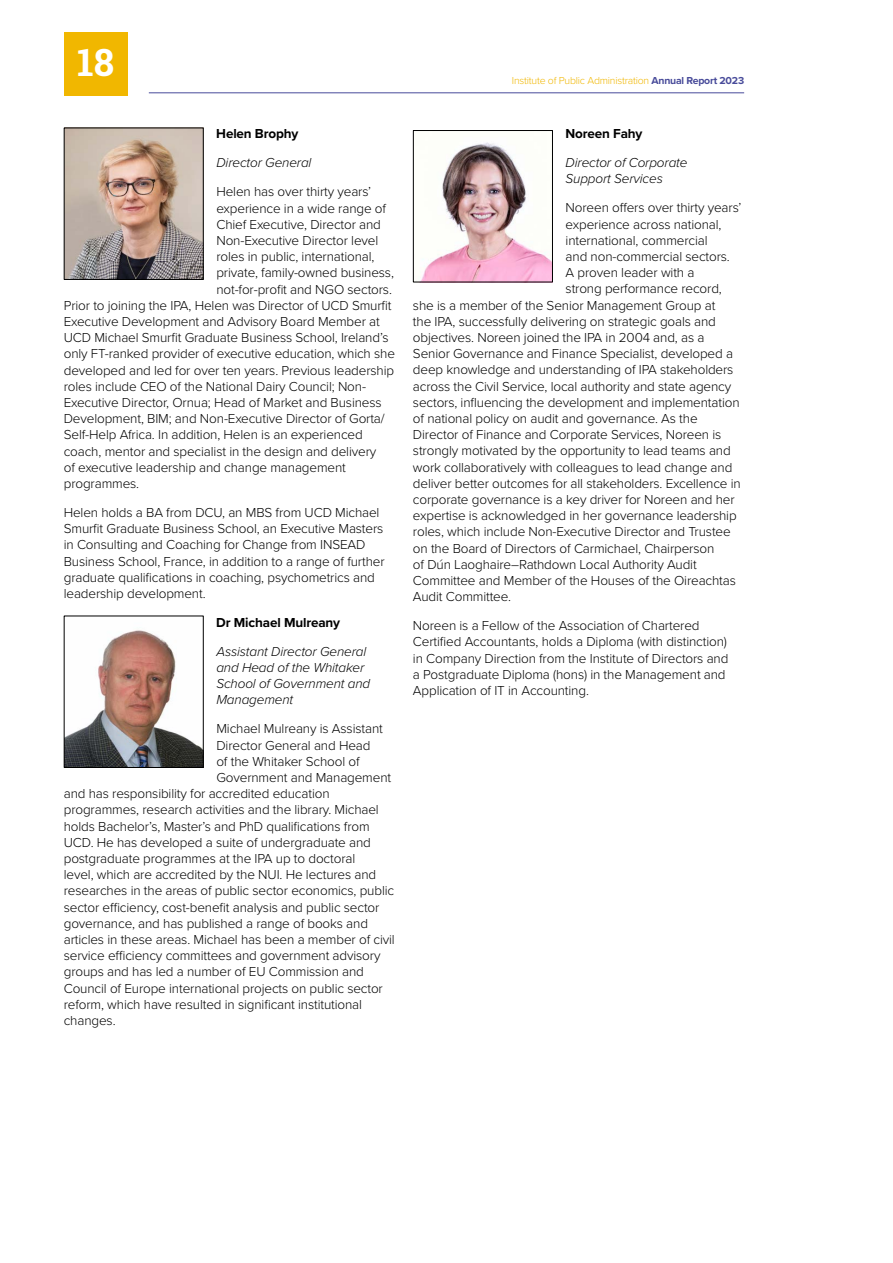
<style>
.page{position:relative;width:893px;height:1263px;background:#fff}
.page>*{position:absolute;margin:0;border:0;box-sizing:border-box;transform-origin:0 0}
.t1{font:700 37.5px "Roboto Slab";color:#fff}
.Body_9pt_light{font:300 13.5px/16.2px "Proxima Nova";letter-spacing:-.01em;color:#000}
.Body_9pt_bold{font:italic 300 13.5px/16.2px "Proxima Nova";letter-spacing:-.01em;color:#000}
.Body_9pt_bold-2{font:700 13.5px "Proxima Nova";letter-spacing:-.01em;color:#000}
.t2{font:300 10.5px "Proxima Nova";letter-spacing:-.02em;color:#f1b700}
.s1{font-weight:700;color:#484b9a}
</style>
<div class="page">
<hr style="left:149px;top:93px;width:595px;height:1px;background:#484b9a">
<div style="left:64px;top:33px;width:64px;height:63px;background:#f1b700"></div>
<img style="left:66px;top:130px;width:136px;height:148px">
<div style="left:64px;top:128px;width:140px;height:152px;border:1px solid #000"></div>
<img style="left:66px;top:630px;width:136px;height:136px">
<div style="left:64px;top:616px;width:140px;height:152px;border:1px solid #000"></div>
<img style="left:421px;top:142px;width:130px;height:138px">
<div style="left:413px;top:130px;width:140px;height:152px;border:1px solid #000"></div>
<h1 class="t1" style="left:77px;top:37px;width:38px">18</h1>
<p class="Body_9pt_bold-2" style="left:216px;top:124px;width:84px">Helen Brophy</p>
<p class="Body_9pt_bold" style="left:216px;top:154px;width:97px">Director General</p>
<p class="Body_9pt_light" style="left:216px;top:183px;width:156px">Helen has over thirty years’</p>
<p class="Body_9pt_light" style="left:216px;top:199px;width:171px">experience in a wide range of</p>
<p class="Body_9pt_light" style="left:216px;top:215px;width:166px">Chief Executive, Director and</p>
<p class="Body_9pt_light" style="left:216px;top:232px;width:163px">Non-Executive Director level</p>
<p class="Body_9pt_light" style="left:216px;top:248px;width:160px">roles in public, international,</p>
<p class="Body_9pt_light" style="left:216px;top:264px;width:179px">private, family-owned business,</p>
<p class="Body_9pt_light" style="left:216px;top:280px;width:177px">not-for-profit and NGO sectors.</p>
<p class="Body_9pt_light" style="left:64px;top:296px;width:329px">Prior to joining the IPA, Helen was Director of UCD Smurfit</p>
<p class="Body_9pt_light" style="left:64px;top:313px;width:317px">Executive Development and Advisory Board Member at</p>
<p class="Body_9pt_light" style="left:64px;top:329px;width:326px">UCD Michael Smurfit Graduate Business School, Ireland’s</p>
<p class="Body_9pt_light" style="left:64px;top:345px;width:333px">only FT-ranked provider of executive education, which she</p>
<p class="Body_9pt_light" style="left:64px;top:361px;width:332px">developed and led for over ten years. Previous leadership</p>
<p class="Body_9pt_light" style="left:64px;top:377px;width:304px">roles include CEO of the National Dairy Council; Non-</p>
<p class="Body_9pt_light" style="left:64px;top:394px;width:319px">Executive Director, Ornua; Head of Market and Business</p>
<p class="Body_9pt_light" style="left:64px;top:410px;width:322px">Development, BIM; and Non-Executive Director of Gorta/</p>
<p class="Body_9pt_light" style="left:64px;top:426px;width:300px">Self-Help Africa. In addition, Helen is an experienced</p>
<p class="Body_9pt_light" style="left:64px;top:442px;width:314px">coach, mentor and specialist in the design and delivery</p>
<p class="Body_9pt_light" style="left:64px;top:458px;width:284px">of executive leadership and change management</p>
<p class="Body_9pt_light" style="left:64px;top:475px;width:77px">programmes.</p>
<p class="Body_9pt_light" style="left:64px;top:504px;width:322px">Helen holds a BA from DCU, an MBS from UCD Michael Smurfit Graduate Business School, an Executive Masters in Consulting and Coaching for Change from INSEAD Business School, France, in addition to a range of further graduate qualifications in coaching, psychometrics and leadership development.</p>
<p class="Body_9pt_bold-2" style="left:216px;top:612px;width:125px">Dr Michael Mulreany</p>
<p class="Body_9pt_bold" style="left:216px;top:642px;width:155px">Assistant Director General and Head of the Whitaker<br>School of Government and<br>Management</p>
<p class="Body_9pt_light" style="left:216px;top:720px;width:168px">Michael Mulreany is Assistant</p>
<p class="Body_9pt_light" style="left:216px;top:736px;width:156px">Director General and Head</p>
<p class="Body_9pt_light" style="left:216px;top:752px;width:145px">of the Whitaker School of</p>
<p class="Body_9pt_light" style="left:216px;top:769px;width:176px">Government and Management</p>
<p class="Body_9pt_light" style="left:64px;top:785px;width:267px">and has responsibility for accredited education</p>
<p class="Body_9pt_light" style="left:64px;top:801px;width:317px">programmes, research activities and the library. Michael</p>
<p class="Body_9pt_light" style="left:64px;top:817px;width:307px">holds Bachelor’s, Master’s and PhD qualifications from</p>
<p class="Body_9pt_light" style="left:64px;top:833px;width:309px">UCD. He has developed a suite of undergraduate and</p>
<p class="Body_9pt_light" style="left:64px;top:850px;width:293px">postgraduate programmes at the IPA up to doctoral</p>
<p class="Body_9pt_light" style="left:64px;top:866px;width:314px">level, which are accredited by the NUI. He lectures and</p>
<p class="Body_9pt_light" style="left:64px;top:882px;width:332px">researches in the areas of public sector economics, public</p>
<p class="Body_9pt_light" style="left:64px;top:898px;width:317px">sector efficiency, cost-benefit analysis and public sector</p>
<p class="Body_9pt_light" style="left:64px;top:914px;width:306px">governance, and has published a range of books and</p>
<p class="Body_9pt_light" style="left:64px;top:931px;width:332px">articles in these areas. Michael has been a member of civil</p>
<p class="Body_9pt_light" style="left:64px;top:947px;width:318px">service efficiency committees and government advisory</p>
<p class="Body_9pt_light" style="left:64px;top:963px;width:302px">groups and has led a number of EU Commission and</p>
<p class="Body_9pt_light" style="left:64px;top:979px;width:321px">Council of Europe international projects on public sector</p>
<p class="Body_9pt_light" style="left:64px;top:995px;width:300px">reform, which have resulted in significant institutional</p>
<p class="Body_9pt_light" style="left:64px;top:1012px;width:53px">changes.</p>
<p class="t2" style="left:512px;top:73px;width:234px">Institute of Public Administration <span class="s1">Annual Report 2023</span></p>
<p class="Body_9pt_bold-2" style="left:565px;top:124px;width:79px">Noreen Fahy</p>
<p class="Body_9pt_bold" style="left:566px;top:154px;width:123px">Director of Corporate<br>Support Services</p>
<p class="Body_9pt_light" style="left:566px;top:199px;width:177px">Noreen offers over thirty years’</p>
<p class="Body_9pt_light" style="left:566px;top:215px;width:157px">experience across national,</p>
<p class="Body_9pt_light" style="left:566px;top:231px;width:143px">international, commercial</p>
<p class="Body_9pt_light" style="left:566px;top:248px;width:166px">and non-commercial sectors.</p>
<p class="Body_9pt_light" style="left:566px;top:264px;width:130px">A proven leader with a</p>
<p class="Body_9pt_light" style="left:566px;top:280px;width:158px">strong performance record,</p>
<p class="Body_9pt_light" style="left:413px;top:296px;width:304px">she is a member of the Senior Management Group at</p>
<p class="Body_9pt_light" style="left:413px;top:312px;width:305px">the IPA, successfully delivering on strategic goals and</p>
<p class="Body_9pt_light" style="left:413px;top:329px;width:293px">objectives. Noreen joined the IPA in 2004 and, as a</p>
<p class="Body_9pt_light" style="left:413px;top:345px;width:322px">Senior Governance and Finance Specialist, developed a</p>
<p class="Body_9pt_light" style="left:413px;top:361px;width:322px">deep knowledge and understanding of IPA stakeholders</p>
<p class="Body_9pt_light" style="left:413px;top:377px;width:320px">across the Civil Service, local authority and state agency</p>
<p class="Body_9pt_light" style="left:413px;top:393px;width:328px">sectors, influencing the development and implementation</p>
<p class="Body_9pt_light" style="left:413px;top:410px;width:286px">of national policy on audit and governance. As the</p>
<p class="Body_9pt_light" style="left:413px;top:426px;width:310px">Director of Finance and Corporate Services, Noreen is</p>
<p class="Body_9pt_light" style="left:413px;top:442px;width:319px">strongly motivated by the opportunity to lead teams and</p>
<p class="Body_9pt_light" style="left:413px;top:458px;width:321px">work collaboratively with colleagues to lead change and</p>
<p class="Body_9pt_light" style="left:413px;top:474px;width:329px">deliver better outcomes for all stakeholders. Excellence in</p>
<p class="Body_9pt_light" style="left:413px;top:491px;width:323px">corporate governance is a key driver for Noreen and her</p>
<p class="Body_9pt_light" style="left:413px;top:507px;width:325px">expertise is acknowledged in her governance leadership</p>
<p class="Body_9pt_light" style="left:413px;top:523px;width:319px">roles, which include Non-Executive Director and Trustee</p>
<p class="Body_9pt_light" style="left:413px;top:539px;width:303px">on the Board of Directors of Carmichael, Chairperson</p>
<p class="Body_9pt_light" style="left:413px;top:555px;width:285px">of Dún Laoghaire–Rathdown Local Authority Audit</p>
<p class="Body_9pt_light" style="left:413px;top:572px;width:324px">Committee and Member of the Houses of the Oireachtas</p>
<p class="Body_9pt_light" style="left:413px;top:588px;width:100px">Audit Committee.</p>
<p class="Body_9pt_light" style="left:413px;top:617px;width:317px">Noreen is a Fellow of the Association of Chartered Certified Accountants, holds a Diploma (with distinction) in Company Direction from the Institute of Directors and a Postgraduate Diploma (hons) in the Management and Application of IT in Accounting.</p>
</div>
